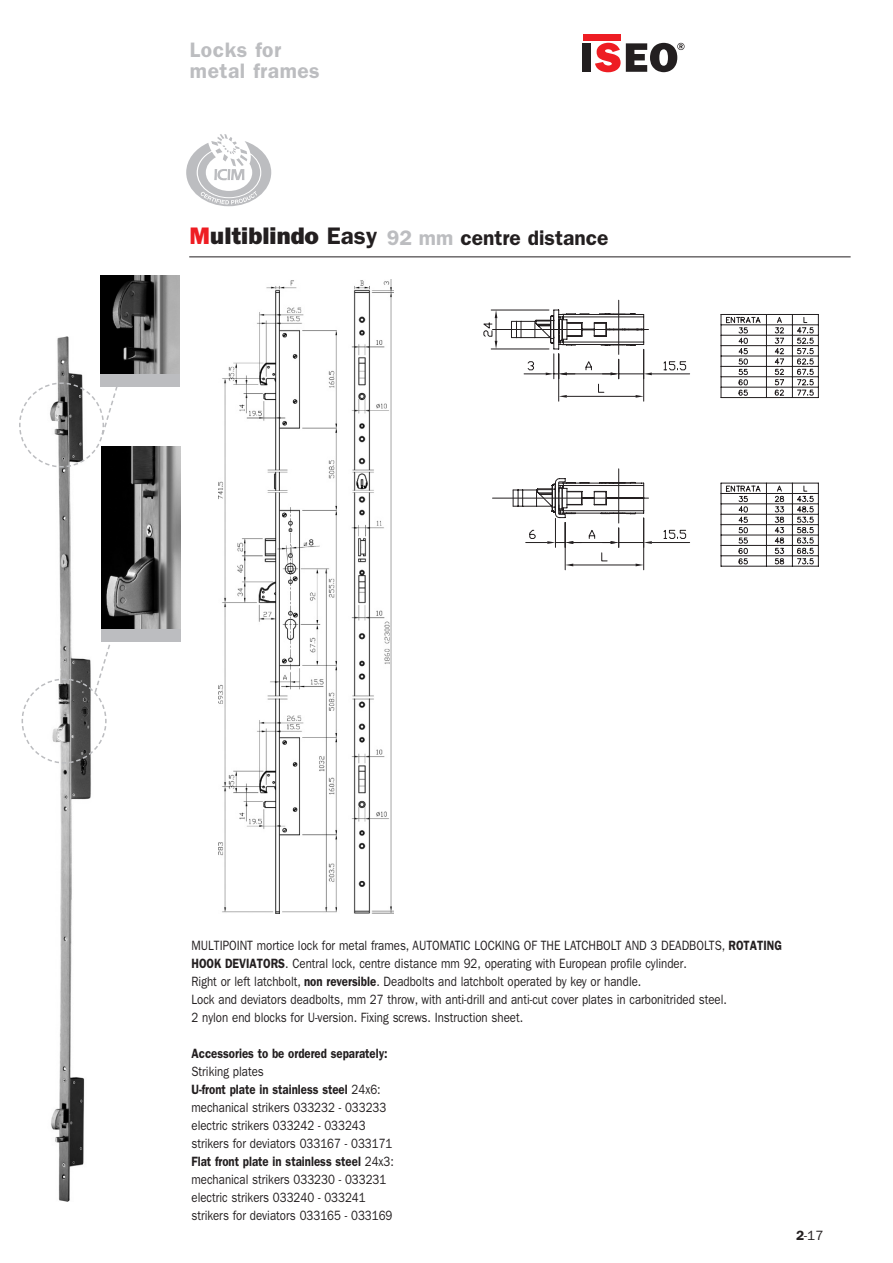
<style>
.page{position:relative;width:893px;height:1263px;background:#fff}
.page>*{position:absolute;margin:0;border:0;box-sizing:border-box;transform-origin:0 0}
.t1{font:24px "ITC Franklin Gothic Std Hvy";color:#231f20}
.t2{font:600 21px/21px "ITC Franklin Gothic Std";letter-spacing:.025em;color:#bcbdc0}
.t3{font:600 21px "ITC Franklin Gothic Std";color:#231f20}
.t4{font:13.5px/18px "ITC Franklin Gothic Std";color:#231f20;scale:.85 1}
.t5{font:600 13.5px "ITC Franklin Gothic Std";color:#231f20;scale:.85 1}
.t6{font:13.5px "ITC Franklin Gothic Std";color:#231f20}
.s1{color:#ee1d23}
.s2{font-family:"ITC Franklin Gothic Std";font-weight:600}
.s3{color:#bcbdc0}
.s4{font-weight:600}
</style>
<div class="page">
<hr style="left:189px;top:257px;width:662px;height:1px;background:#231f20">
<div style="left:583px;top:43px;width:8px;height:29px;background:#231f20"></div>
<div style="left:583px;top:34px;width:38px;height:6px;background:#ee1d23"></div>
<svg style="left:595px;top:43px;width:89px;height:29px"></svg>
<img style="left:51px;top:337px;width:40px;height:864px">
<svg style="left:19px;top:362px;width:106px;height:106px"></svg>
<img style="left:100px;top:276px;width:79px;height:98px">
<div style="left:100px;top:374px;width:79px;height:13px;background:#bcbdc0"></div>
<img style="left:218px;top:279px;width:175px;height:635px">
<svg style="left:186px;top:134px;width:85px;height:72px"></svg>
<svg style="left:483px;top:310px;width:30px;height:40px"></svg>
<svg style="left:513px;top:300px;width:306px;height:102px"></svg>
<svg style="left:492px;top:468px;width:327px;height:102px"></svg>
<svg style="left:21px;top:643px;width:89px;height:121px"></svg>
<img style="left:102px;top:447px;width:79px;height:181px">
<div style="left:102px;top:629px;width:79px;height:13px;background:#bcbdc0"></div>
<h2 class="t2" style="left:190px;top:39px;width:131px">Locks for metal frames</h2>
<h1 class="t1" style="left:189px;top:222px;width:189px"><span class="s1">M</span>ultiblindo <span class="s2">Easy</span></h1>
<h2 class="t3" style="left:387px;top:225px;width:223px"><span class="s3">92 mm</span> centre distance</h2>
<p class="t4" style="left:191px;top:936px;width:696px">MULTIPOINT mortice lock for metal frames, AUTOMATIC LOCKING OF THE LATCHBOLT AND 3 DEADBOLTS, <span class="s4">ROTATING HOOK DEVIATORS</span>. Central lock, centre distance mm 92, operating with European profile cylinder.<br>Right or left latchbolt, <span class="s4">non reversible</span>. Deadbolts and latchbolt operated by key or handle.<br>Lock and deviators deadbolts, mm 27 throw, with anti-drill and anti-cut cover plates in carbonitrided steel.<br>2 nylon end blocks for U-version. Fixing screws. Instruction sheet.</p>
<p class="t5" style="left:191px;top:1045px;width:232px">Accessories to be ordered separately:</p>
<p class="t4" style="left:191px;top:1062px;width:240px">Striking plates<br><span class="s4">U-front plate in stainless steel</span> 24x6: mechanical strikers 033232 - 033233 electric strikers 033242 - 033243 strikers for deviators 033167 - 033171<br><span class="s4">Flat front plate in stainless steel</span> 24x3: mechanical strikers 033230 - 033231 electric strikers 033240 - 033241 strikers for deviators 033165 - 033169</p>
<p class="t6" style="left:796px;top:1227px;width:29px"><span class="s4">2</span>-17</p>
</div>
